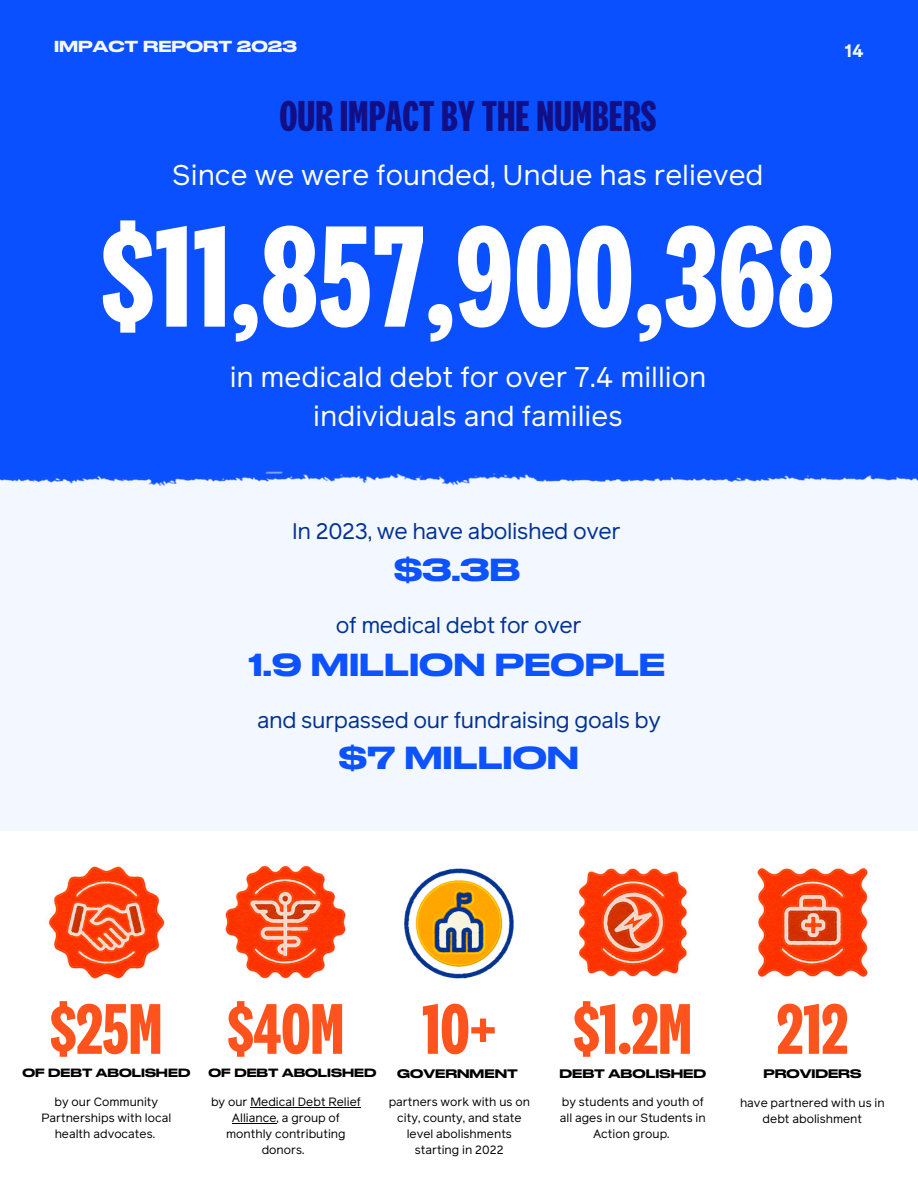
<style>
.page{position:relative;width:918px;height:1188px;background:#fff}
.page>*{position:absolute;margin:0;border:0;box-sizing:border-box;transform-origin:0 0}
.t1{font:700 150px "National 2 Compressed";letter-spacing:.01em;color:#fff}
.t2{font:700 74.4px "National 2 Compressed";color:#ff531d}
.t3{font:700 45px "National 2 Compressed";color:#110f86}
.t4{font:500 30px "Druk Wide Cy";color:#0d52ff}
.t5{font:28.5px/39.3px "Reader Pro";color:#fff;text-align:center}
.t6{font:22.5px "Reader Pro";letter-spacing:-.015em;color:#003293}
.t7{font:700 18px "Reader Pro";color:#f3f7ff}
.t8{font:500 15px "Druk Wide Cy";color:#f3f7ff}
.t9{font:12px/16px "Reader Pro";color:#000;text-align:center}
.t10{font:500 11.55px "Druk Wide Cy";color:#000}
.t11{font:500 11.25px "Druk Wide Cy";color:#000}
</style>
<div class="page">
<div style="left:0;top:460px;width:918px;height:370px;background:#f3f7ff"></div>
<div style="left:0;top:0;width:918px;height:486px;background:#0a50ff"></div>
<img style="left:48px;top:866px;width:117px;height:113px">
<img style="left:225px;top:865px;width:121px;height:114px">
<hr style="left:250px;top:1107px;width:111px;height:1px;background:#000">
<hr style="left:232px;top:1123px;width:45px;height:1px;background:#000">
<img style="left:579px;top:868px;width:108px;height:109px">
<img style="left:757px;top:867px;width:111px;height:111px">
<img style="left:405px;top:868px;width:109px;height:111px">
<p class="t8" style="left:54px;top:40px;width:244px">IMPACT REPORT 2023</p>
<h3 class="t7" style="left:844px;top:38px;width:21px">14</h3>
<p class="t3" style="left:280px;top:96px;width:378px">OURIMPACTBYTHENUMBERS</p>
<p class="t5" style="left:172px;top:156px;width:593px">Since we were founded, Undue has relieved</p>
<p class="t1" style="left:102px;top:210px;width:734px">$11,857,900,368</p>
<p class="t5" style="left:230px;top:357px;width:478px">in medicald debt for over 7.4 million individuals and families</p>
<p class="t6" style="left:292px;top:515px;width:330px">In 2023, we have abolished over</p>
<p class="t4" style="left:394px;top:557px;width:127px">$3.3B</p>
<p class="t6" style="left:336px;top:610px;width:247px">of medical debt for over</p>
<h3 class="t4" style="left:249px;top:652px;width:418px">1.9 MILLION PEOPLE</h3>
<h2 class="t6" style="left:257px;top:705px;width:405px">and surpassed our fundraising goals by</h2>
<p class="t4" style="left:339px;top:745px;width:242px">$7 MILLION</p>
<p class="t2" style="left:50px;top:996px;width:113px">$25M</p>
<h4 class="t11" style="left:22px;top:1068px;width:169px">OF DEBT ABOLISHED</h4>
<h6 class="t9" style="left:41px;top:1094px;width:131px">by our Community<br>Partnerships with local health advocates.</h6>
<h6 class="t2" style="left:228px;top:996px;width:118px">$40M</h6>
<p class="t11" style="left:208px;top:1068px;width:169px">OF DEBT ABOLISHED</p>
<p class="t9" style="left:211px;top:1094px;width:151px">by our Medical Debt Relief<br>Alliance, a group of monthly contributing donors.</p>
<p class="t2" style="left:422px;top:996px;width:76px">10+</p>
<h2 class="t10" style="left:397px;top:1069px;width:122px">GOVERNMENT</h2>
<p class="t9" style="left:389px;top:1094px;width:143px">partners work with us on city, county, and state level abolishments starting in 2022</p>
<p class="t2" style="left:574px;top:996px;width:120px">$1.2M</p>
<h5 class="t10" style="left:559px;top:1069px;width:148px">DEBT ABOLISHED</h5>
<p class="t9" style="left:560px;top:1094px;width:147px">by students and youth of all ages in our Students in<br>Action group.</p>
<p class="t2" style="left:777px;top:996px;width:73px">212</p>
<h2 class="t10" style="left:763px;top:1069px;width:100px">PROVIDERS</h2>
<p class="t9" style="left:740px;top:1095px;width:146px">have partnered with us in debt abolishment</p>
</div>
